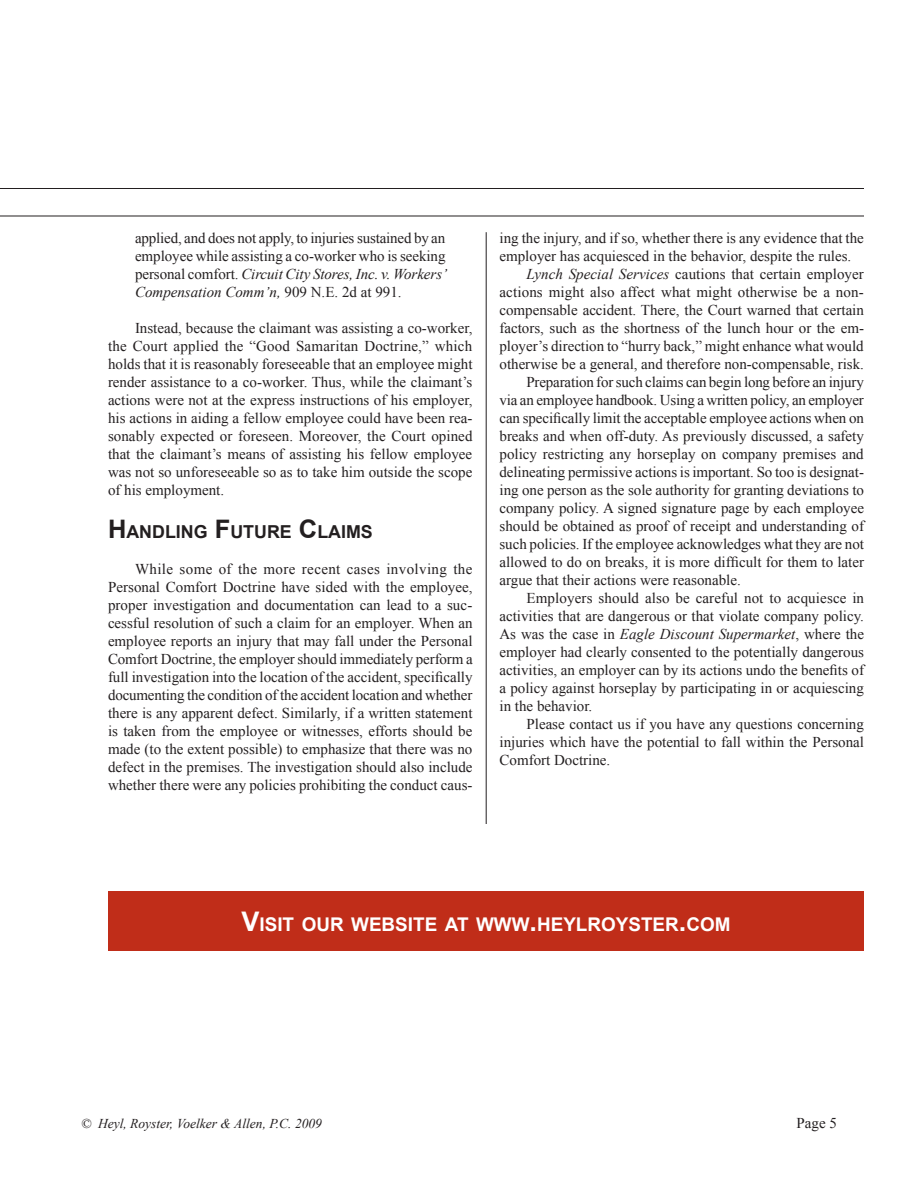
<style>
.page{position:relative;width:918px;height:1188px;background:#fff}
.page>*{position:absolute;margin:0;border:0;box-sizing:border-box;transform-origin:0 0}
.t1{font:700 18.9px "Arial";color:#fff}
.t2{font:700 17.85px "Arial";color:#231f20}
.t3{font:15px/18px "Times New Roman";color:#231f20;text-align:justify}
.t4{font:italic 15px "Times New Roman";color:#231f20}
.t5{font:italic 13.5px "Times New Roman";color:#231f20}
.s1{font-style:italic}
.s2{font-size:25.5px}
.s3{font-style:normal}
.s4{font-size:27px}
</style>
<div class="page">
<hr style="left:0;top:216px;width:864px;height:1px;background:#231f20">
<hr style="left:0;top:188px;width:864px;height:1px;background:#231f20">
<hr style="left:486px;top:232px;width:1px;height:853px;background:#231f20">
<div style="left:460px;top:824px;width:52px;height:282px;background:#fff"></div>
<div style="left:108px;top:891px;width:756px;height:60px;background:#c02d19"></div>
<p class="t3" style="left:135px;top:228px;width:314px">applied, and does not apply, to injuries sustained by an employee while assisting a co-worker who is seeking personal comfort. <span class="s1">Circuit City Stores, Inc. v. Workers’ Compensation Comm’n,</span> 909 N.E. 2d at 991.</p>
<p class="t3" style="left:108px;top:318px;width:366px;text-indent:27px">Instead, because the claimant was assisting a co-worker, the Court applied the “Good Samaritan Doctrine,” which holds that it is reasonably foreseeable that an employee might render assistance to a co-worker. Thus, while the claimant’s actions were not at the express instructions of his employer, his actions in aiding a fellow employee could have been rea&shy;sonably expected or foreseen. Moreover, the Court opined that the claimant’s means of assisting his fellow employee was not so unforeseeable so as to take him outside the scope of his employment.</p>
<p class="t2" style="left:108px;top:520px;width:266px"><span class="s2">H</span>ANDLING <span class="s2">F</span>UTURE <span class="s2">C</span>LAIMS</p>
<p class="t3" style="left:108px;top:560px;width:366px;text-indent:27px">While some of the more recent cases involving the Personal Comfort Doctrine have sided with the employee, proper investigation and documentation can lead to a suc&shy;cessful resolution of such a claim for an employer. When an employee reports an injury that may fall under the Personal Comfort Doctrine, the employer should immediately perform a full investigation into the location of the accident, specifically documenting the condition of the accident location and whether there is any apparent defect. Similarly, if a written statement is taken from the employee or witnesses, efforts should be made (to the extent possible) to emphasize that there was no defect in the premises. The investigation should also include whether there were any policies prohibiting the conduct caus-</p>
<p class="t3" style="left:500px;top:228px;width:366px">ing the injury, and if so, whether there is any evidence that the</p>
<p class="t3" style="left:500px;top:246px;width:353px">employer has acquiesced in the behavior, despite the rules.</p>
<p class="t3" style="left:526px;top:264px;width:339px"><span class="s1">Lynch Special Services</span> cautions that certain employer</p>
<p class="t3" style="left:500px;top:282px;width:366px">actions might also affect what might otherwise be a non-</p>
<p class="t3" style="left:500px;top:300px;width:366px">compensable accident. There, the Court warned that certain</p>
<p class="t3" style="left:500px;top:318px;width:366px">factors, such as the shortness of the lunch hour or the em-</p>
<p class="t3" style="left:500px;top:336px;width:366px">ployer’s direction to “hurry back,” might enhance what would</p>
<p class="t3" style="left:500px;top:354px;width:366px">otherwise be a general, and therefore non-compensable, risk.</p>
<p class="t3" style="left:526px;top:372px;width:339px">Preparation for such claims can begin long before an injury</p>
<p class="t3" style="left:500px;top:390px;width:366px">via an employee handbook. Using a written policy, an employer</p>
<p class="t3" style="left:500px;top:408px;width:366px">can specifically limit the acceptable employee actions when on</p>
<p class="t3" style="left:500px;top:426px;width:366px">breaks and when off-duty. As previously discussed, a safety</p>
<p class="t3" style="left:500px;top:444px;width:366px">policy restricting any horseplay on company premises and</p>
<p class="t3" style="left:500px;top:462px;width:366px">delineating permissive actions is important. So too is designat-</p>
<p class="t3" style="left:500px;top:480px;width:366px">ing one person as the sole authority for granting deviations to</p>
<p class="t3" style="left:500px;top:498px;width:366px">company policy. A signed signature page by each employee</p>
<p class="t3" style="left:500px;top:516px;width:366px">should be obtained as proof of receipt and understanding of</p>
<p class="t3" style="left:500px;top:534px;width:366px">such policies. If the employee acknowledges what they are not</p>
<p class="t3" style="left:500px;top:552px;width:366px">allowed to do on breaks, it is more difficult for them to later</p>
<p class="t3" style="left:500px;top:570px;width:243px">argue that their actions were reasonable.</p>
<p class="t3" style="left:526px;top:588px;width:339px">Employers should also be careful not to acquiesce in</p>
<p class="t3" style="left:500px;top:606px;width:366px">activities that are dangerous or that violate company policy.</p>
<p class="t4" style="left:500px;top:623px;width:366px"><span class="s3">As was the case in</span> Eagle Discount Supermarket<span class="s3">, where the</span></p>
<p class="t3" style="left:500px;top:642px;width:366px">employer had clearly consented to the potentially dangerous</p>
<p class="t3" style="left:500px;top:660px;width:366px">activities, an employer can by its actions undo the benefits of</p>
<p class="t3" style="left:500px;top:678px;width:366px">a policy against horseplay by participating in or acquiescing</p>
<p class="t3" style="left:500px;top:696px;width:94px">in the behavior.</p>
<p class="t3" style="left:526px;top:714px;width:339px">Please contact us if you have any questions concerning</p>
<p class="t3" style="left:500px;top:732px;width:366px">injuries which have the potential to fall within the Personal</p>
<p class="t3" style="left:500px;top:750px;width:112px">Comfort Doctrine.</p>
<p class="t1" style="left:242px;top:912px;width:254px"><span class="s4">V</span>ISIT OUR WEBSITE AT WWW</p>
<p class="t1" style="left:530px;top:912px;width:202px"><span class="s4">.</span>HEYLROYSTER<span class="s4">.</span>COM</p>
<p class="t5" style="left:81px;top:1114px;width:243px">© Heyl, Royster, Voelker &amp; Allen, P.C. 2009</p>
<p class="t3" style="left:797px;top:1113px;width:42px">Page 5</p>
</div>
